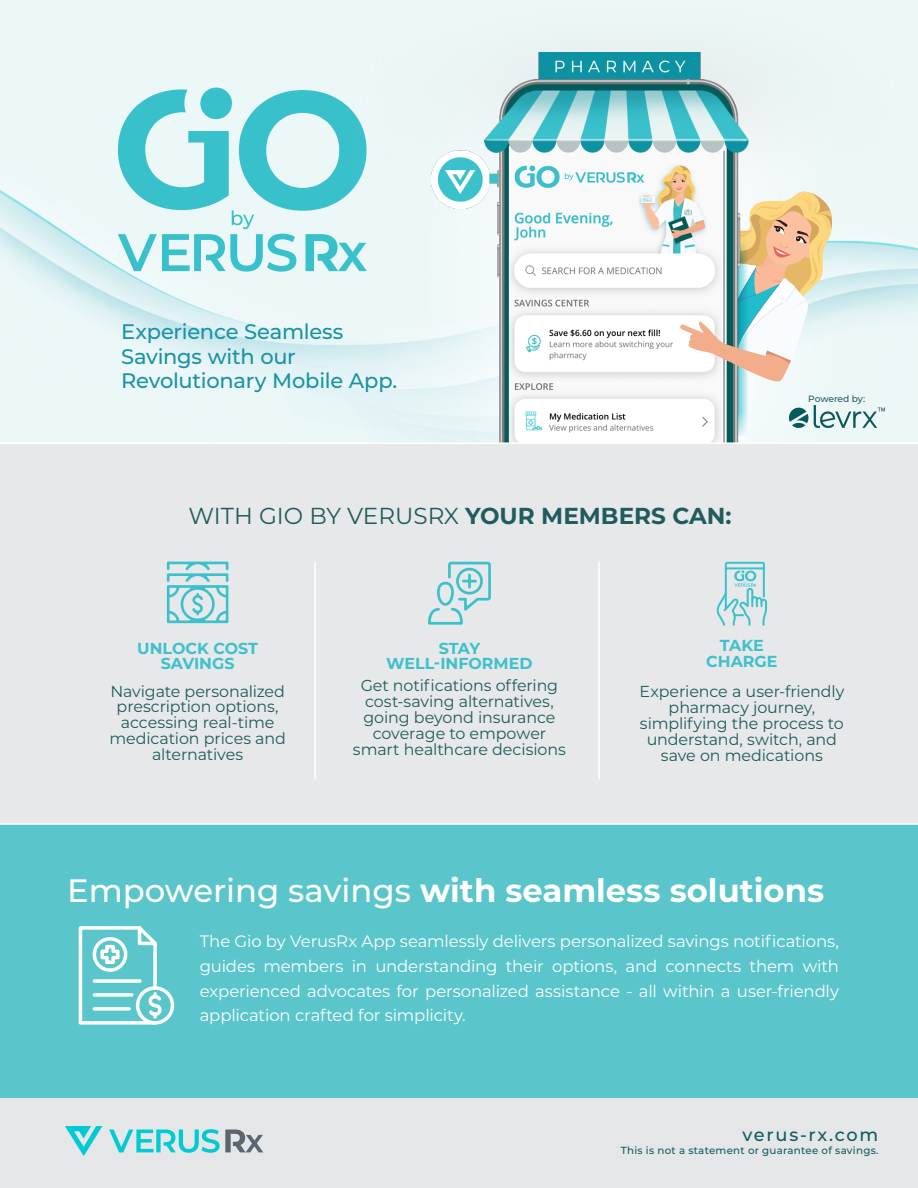
<style>
.page{position:relative;width:918px;height:1188px;background:#fff}
.page>*{position:absolute;margin:0;border:0;box-sizing:border-box;transform-origin:0 0}
.t1{font:700 32.25px "Montserrat";color:#fff}
.t2{font:23.1px "Montserrat";color:#215b5b}
.t3{font:500 21px/24.5px "Montserrat";letter-spacing:-.01em;color:#1a93a4}
.t4{font:500 17.7px "Montserrat";letter-spacing:.1em;color:#0e5c5d}
.t5{font:16.5px/24.9px "Montserrat";letter-spacing:-.01em;color:#fff;text-align:justify}
.t6{font:15.9px/15.9px "Montserrat";letter-spacing:-.005em;color:#215b5b;text-align:center}
.t7{font:700 15.9px/15.9px "Montserrat";color:#3ec1cc;text-align:center}
.t8{font:500 10.2px "Montserrat";letter-spacing:.025em;color:#0e5c5d}
.t9{font:500 9.15px "Montserrat";letter-spacing:-.01em;color:#215b5b}
.s1{font-weight:700}
.s2{font-weight:500}
</style>
<div class="page">
<div style="left:0;top:1098px;width:918px;height:89px;background:#e5e6e7"></div>
<img style="left:0;top:0;width:918px;height:442px">
<div style="left:200px;top:88px;width:32px;height:31px;background:#39c1cb;border-radius:50%"></div>
<svg style="left:118px;top:89px;width:216px;height:183px;background:#a1e0e5"></svg>
<img style="left:334px;top:0;width:580px;height:442px">
<img style="left:432px;top:52px;width:318px;height:390px">
<svg style="left:632px;top:191px;width:201px;height:251px"></svg>
<img style="left:789px;top:405px;width:96px;height:22px">
<svg style="left:65px;top:1126px;width:37px;height:30px"></svg>
<svg style="left:109px;top:1129px;width:154px;height:24px"></svg>
<div style="left:0;top:443px;width:918px;height:381px;background:#e6e8e9"></div>
<svg style="left:167px;top:562px;width:61px;height:61px"></svg>
<svg style="left:428px;top:562px;width:63px;height:63px"></svg>
<svg style="left:717px;top:562px;width:50px;height:64px"></svg>
<hr style="left:0;top:442px;width:918px;height:2px;background:#fff">
<hr style="left:314px;top:562px;width:2px;height:217px;background:#fff">
<hr style="left:598px;top:562px;width:2px;height:217px;background:#fff">
<div style="left:0;top:824px;width:918px;height:274px;background:#5ac6cc"></div>
<hr style="left:0;top:823px;width:918px;height:2px;background:#fff">
<svg style="left:79px;top:926px;width:95px;height:99px"></svg>
<h3 class="t3" style="left:121px;top:319px;width:278px">Experience Seamless<br>Savings with our<br>Revolutionary Mobile App.</h3>
<h2 class="t2" style="left:189px;top:500px;width:544px">WITH GIO BY VERUSRX <span class="s1">YOUR MEMBERS CAN:</span></h2>
<p class="t9" style="left:808px;top:392px;width:58px">Powered by:</p>
<p class="t7" style="left:137px;top:639px;width:122px">UNLOCK COST<br>SAVINGS</p>
<p class="t7" style="left:386px;top:639px;width:148px">STAY<br>WELL-INFORMED</p>
<p class="t7" style="left:706px;top:637px;width:73px">TAKE<br>CHARGE</p>
<p class="t6" style="left:109px;top:682px;width:178px">Navigate personalized prescription options, accessing real-time medication prices and alternatives</p>
<p class="t6" style="left:353px;top:677px;width:214px">Get notifications offering cost-saving alternatives, going beyond insurance coverage to empower smart healthcare decisions</p>
<p class="t6" style="left:639px;top:683px;width:206px">Experience a user-friendly pharmacy journey, simplifying the process to understand, switch, and save on medications</p>
<h1 class="t1" style="left:67px;top:867px;width:758px"><span class="s2">Empowering savings</span> with seamless solutions</h1>
<p class="t5" style="left:200px;top:928px;width:641px">The Gio by VerusRx App seamlessly delivers personalized savings notifications, guides members in understanding their options, and connects them with experienced advocates for personalized assistance - all within a user-friendly application crafted for simplicity.</p>
<p class="t4" style="left:742px;top:1123px;width:137px">verus-rx.com</p>
<p class="t8" style="left:621px;top:1143px;width:259px">This is not a statement or guarantee of savings.</p>
</div>
